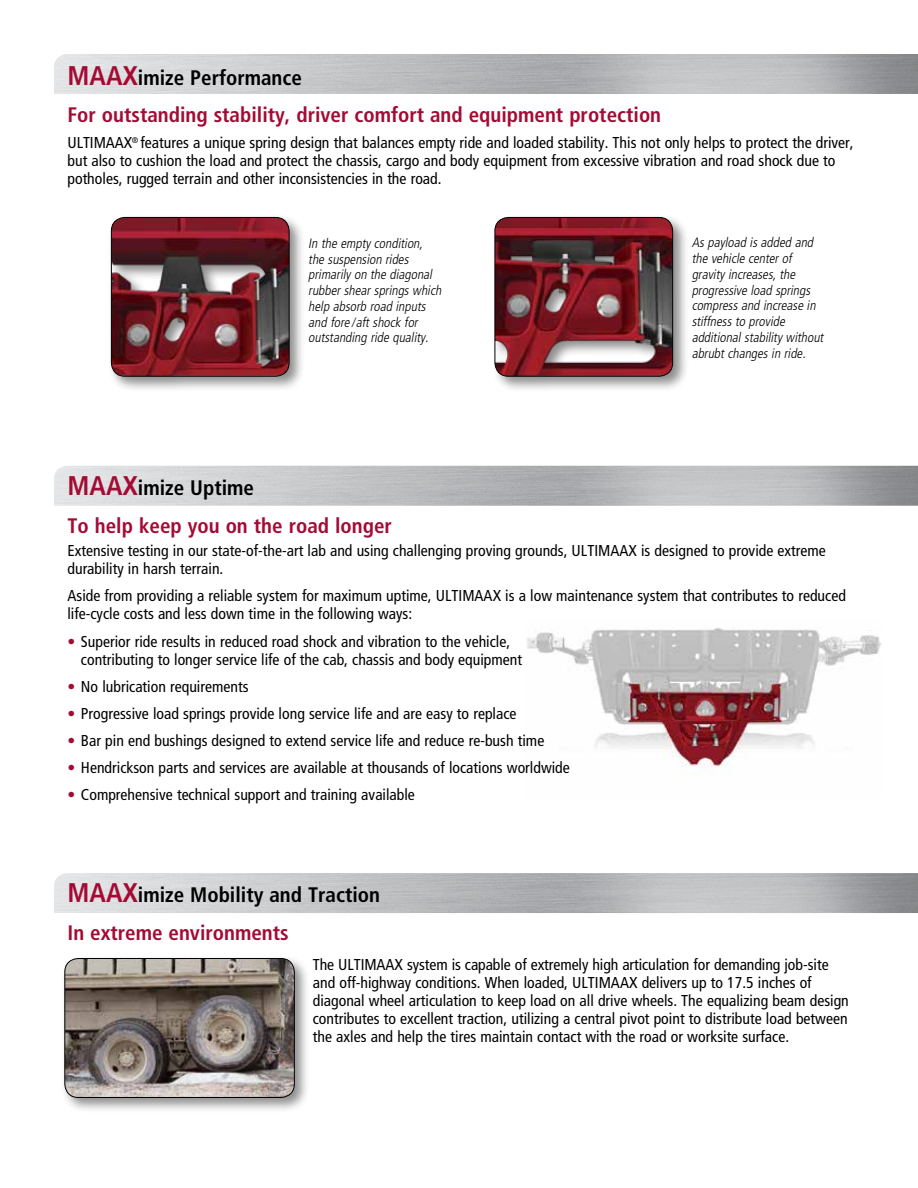
<style>
.page{position:relative;width:918px;height:1188px;background:#fff}
.page>*{position:absolute;margin:0;border:0;box-sizing:border-box;transform-origin:0 0}
.t1{font:700 condensed 21px/37.5px "Frutiger LT Std";color:#a30b35}
.t2{font:700 condensed 21px/37.5px "Frutiger LT Std";color:#000}
.t3{font:condensed 15.75px/18px "Frutiger LT Std";color:#000}
.t4{font:italic 300 condensed 13.5px/15.8px "Frutiger LT Std";color:#000}
.s1{font-size:27px}
.s2{color:#000}
.s3{color:#a30b35}
.s4{font-size:27px;color:#a30b35}
</style>
<div class="page">
<div style="left:108px;top:214px;width:197px;height:179px;background:#000;opacity:.45"></div>
<img style="left:111px;top:217px;width:178px;height:159px">
<div style="left:111px;top:217px;width:179px;height:160px;border:1px solid #000;border-radius:14px"></div>
<div style="left:491px;top:214px;width:198px;height:179px;background:#000;opacity:.45"></div>
<img style="left:495px;top:217px;width:178px;height:159px">
<div style="left:495px;top:217px;width:178px;height:160px;border:1px solid #000;border-radius:14px"></div>
<img style="left:527px;top:627px;width:355px;height:148px">
<div style="left:61px;top:955px;width:250px;height:159px;background:#000;opacity:.45"></div>
<img style="left:65px;top:958px;width:229px;height:139px">
<div style="left:64px;top:958px;width:231px;height:140px;border:1px solid #000;border-radius:14px"></div>
<h1 class="t1" style="left:68px;top:59px;width:595px"><span class="s1">MAAX</span><span class="s2">imize Performance<br></span>For outstanding stability, driver comfort and equipment protection</h1>
<p class="t3" style="left:68px;top:134px;width:788px">ULTIMAAX<sup>®</sup> features a unique spring design that balances empty ride and loaded stability. This not only helps to protect the driver, but also to cushion the load and protect the chassis, cargo and body equipment from excessive vibration and road shock due to potholes, rugged terrain and other inconsistencies in the road.</p>
<p class="t4" style="left:308px;top:235px;width:137px">In the emptycondition, the suspension rides primarilyon the diagonal rubbershearspringswhich help absorb road inputs and fore /aftshock for outstanding ride quality.</p>
<p class="t4" style="left:692px;top:235px;width:136px">Aspayload isadded and the vehicle centerof gravityincreases,the progressive load springs compressand increase in stiffnessto provide additionalstabilitywithout abrubtchangesin ride.</p>
<h1 class="t1" style="left:68px;top:469px;width:326px"><span class="s1">MAAX</span><span class="s2">imize Uptime<br></span>To help keep you on the road longer</h1>
<p class="t3" style="left:68px;top:541px;width:760px">Extensive testing in our state-of-the-art lab and using challenging proving grounds, ULTIMAAX is designed to provide extreme durability in harsh terrain.</p>
<p class="t3" style="left:68px;top:586px;width:780px">Aside from providing a reliable system for maximum uptime, ULTIMAAX is a low maintenance system that contributes to reduced life-cycle costs and less down time in the following ways:</p>
<p class="t3" style="left:81px;top:633px;width:443px;text-indent:-13px"><span class="s3">•</span> Superior ride results in reduced road shock and vibration to the vehicle, contributing to longer service life of the cab, chassis and body equipment</p>
<p class="t3" style="left:68px;top:678px;width:183px"><span class="s3">•</span> No lubrication requirements</p>
<p class="t3" style="left:68px;top:705px;width:451px"><span class="s3">•</span> Progressive load springs provide long service life and are easy to replace</p>
<p class="t3" style="left:68px;top:732px;width:478px"><span class="s3">•</span> Bar pin end bushings designed to extend service life and reduce re-bush time</p>
<p class="t3" style="left:68px;top:759px;width:504px"><span class="s3">•</span> Hendrickson parts and services are available at thousands of locations worldwide</p>
<p class="t3" style="left:68px;top:786px;width:349px"><span class="s3">•</span> Comprehensive technical support and training available</p>
<h1 class="t2" style="left:67px;top:876px;width:314px"><span class="s4">MAAX</span>imize Mobility and Traction<br><span class="s3">In extreme environments</span></h1>
<p class="t3" style="left:313px;top:956px;width:538px">The ULTIMAAX system is capable of extremely high articulation for demanding job-site and off-highway conditions. When loaded, ULTIMAAX delivers up to 17.5 inches of diagonal wheel articulation to keep load on all drive wheels. The equalizing beam design contributes to excellent traction, utilizing a central pivot point to distribute load between the axles and help the tires maintain contact with the road or worksite surface.</p>
</div>
